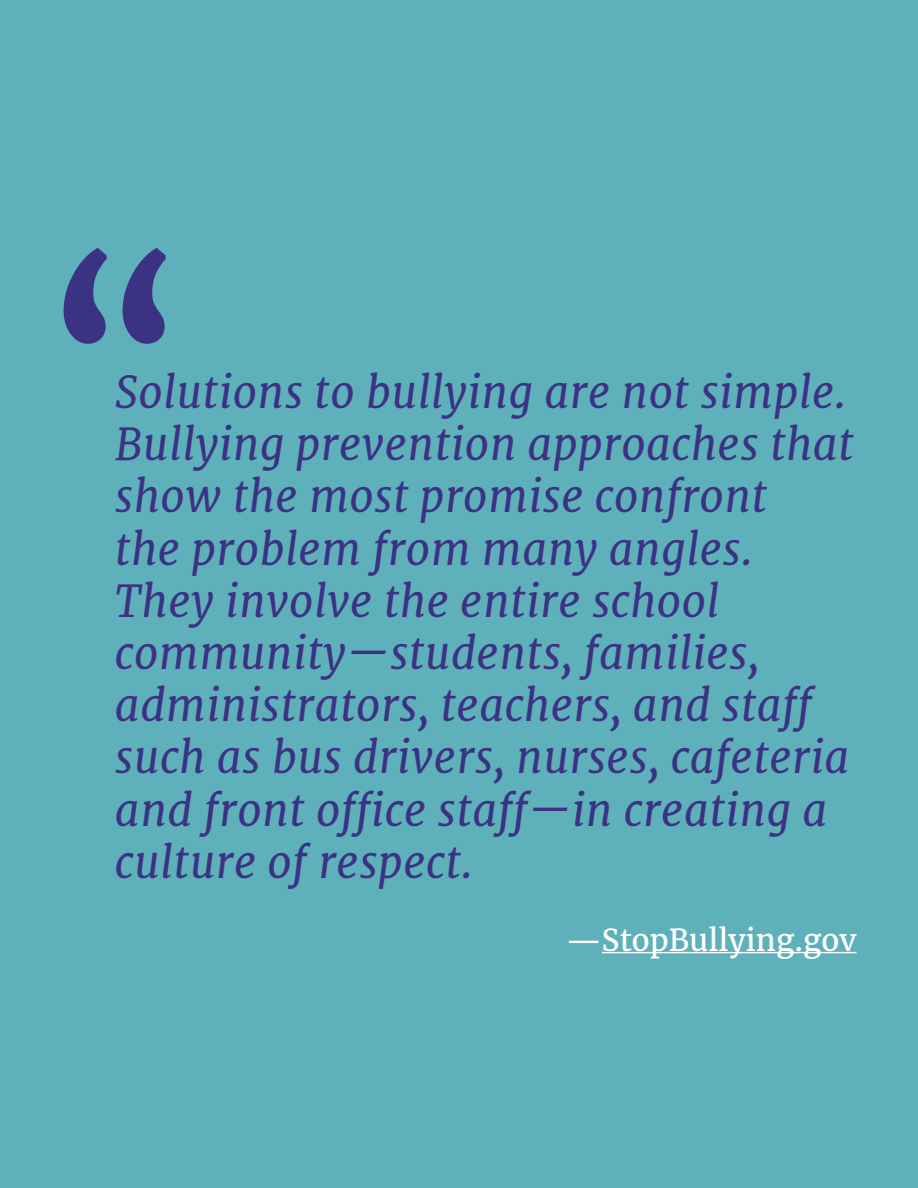
<style>
.page{position:relative;width:918px;height:1188px;background:#5eb1ba}
.page>*{position:absolute;margin:0;border:0;box-sizing:border-box;transform-origin:0 0}
.t1{font:900 196.5px "Merriweather";color:#3c3283}
.t2{font:italic 43.5px/52.2px "Merriweather";letter-spacing:.01em;color:#3c3283}
.t3{font:30px "Merriweather";color:#fff}
</style>
<div class="page">
<hr style="left:602px;top:952px;width:255px;height:1px;background:#fff">
<h1 class="t1" style="left:47px;top:215px;width:138px">“</h1>
<p class="t2" style="left:115px;top:366px;width:740px">Solutions to bullying are not simple.<br>Bullying prevention approaches that show the most promise confront<br>the problem from many angles.<br>They involve the entire school community—students, families, administrators, teachers, and staff such as bus drivers, nurses, cafeteria and front office staff—in creating a culture of respect.</p>
<p class="t3" style="left:566px;top:920px;width:292px">—StopBullying.gov</p>
</div>
